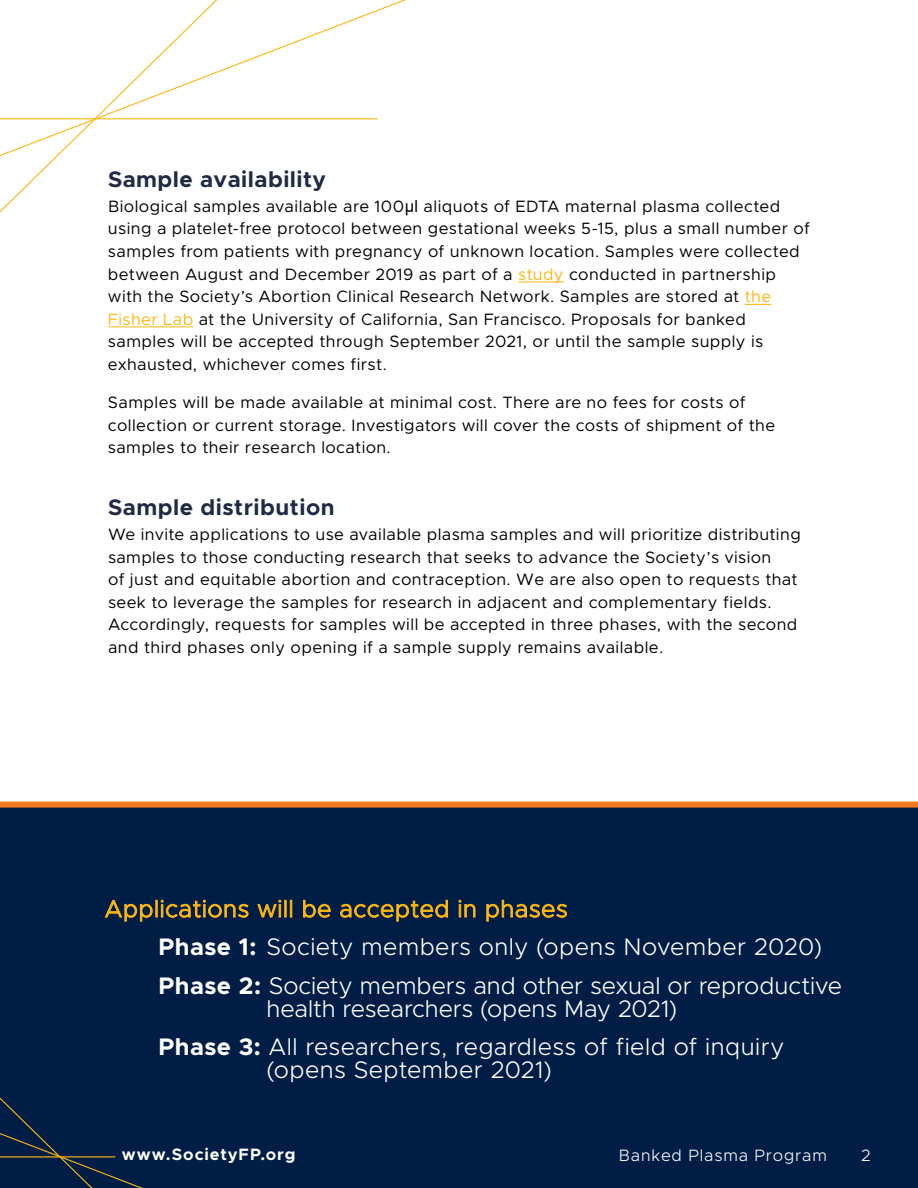
<style>
.page{position:relative;width:918px;height:1188px;background:#fff}
.page>*{position:absolute;margin:0;border:0;box-sizing:border-box;transform-origin:0 0}
.t1{font:300 24px/38.5px "Metropolis";letter-spacing:.01em;color:#fff}
.t2{font:700 22.5px "Metropolis";letter-spacing:.02em;color:#1f2a44}
.t3{font:16.5px/22.5px "Metropolis";letter-spacing:.02em;color:#000}
.t4{font:300 16.5px "Metropolis";letter-spacing:.05em;color:#fff}
.t5{font:700 16.5px "Metropolis";letter-spacing:.055em;color:#fff}
.s1{font-family:"Arial"}
.s2{color:#fdb714}
.s3{font-weight:300}
.s4{font-weight:700}
</style>
<div class="page">
<div style="left:0;top:805px;width:918px;height:383px;background:#001e45"></div>
<svg style="left:0;top:0;width:299px;height:213px"></svg>
<hr style="left:0;top:118px;width:377px;height:1px;background:#fdb714">
<div style="left:0;top:802px;width:918px;height:6px;background:#f47721"></div>
<svg style="left:0;top:1097px;width:143px;height:91px"></svg>
<hr style="left:0;top:1156px;width:115px;height:1px;background:#fdb714">
<hr style="left:108px;top:327px;width:85px;height:1px;background:#fdb714">
<svg style="left:745px;top:304px;width:26px;height:1px"></svg>
<hr style="left:518px;top:282px;width:46px;height:1px;background:#fdb714">
<h2 class="t2" style="left:108px;top:165px;width:220px">Sample availability</h2>
<p class="t3" style="left:108px;top:195px;width:703px">Biological samples available are 100<span class="s1">μl</span> aliquots of EDTA maternal plasma collected using a platelet-free protocol between gestational weeks 5-15, plus a small number of samples from patients with pregnancy of unknown location. Samples were collected between August and December 2019 as part of a <span class="s2">study</span> conducted in partnership with the Society’s Abortion Clinical Research Network. Samples are stored at <span class="s2">the Fisher Lab</span> at the University of California, San Francisco. Proposals for banked samples will be accepted through September 2021, or until the sample supply is exhausted, whichever comes first.</p>
<p class="t3" style="left:108px;top:391px;width:669px">Samples will be made available at minimal cost. There are no fees for costs of collection or current storage. Investigators will cover the costs of shipment of the samples to their research location.</p>
<h2 class="t2" style="left:108px;top:493px;width:228px">Sample distribution</h2>
<p class="t3" style="left:108px;top:523px;width:694px">We invite applications to use available plasma samples and will prioritize distributing samples to those conducting research that seeks to advance the Society’s vision<br>of just and equitable abortion and contraception. We are also open to request<span class="s3">s</span> that seek to leverage the samples for research in adjacent and complementary fields.<br>Accordingly, requests for samples will be accepted in three phases, with the second and third phases only opening if a sample supply remains available.</p>
<h1 class="t1" style="left:159px;top:889px;width:685px;text-indent:-54px"><span class="s2">Applications will be accepted in phases<br></span><span class="s4">Phase 1:</span> Society members only (opens November 2020)<br><span class="s4">Phase 2:</span> Society members and other sexual or reproductive</h1>
<h1 class="t1" style="left:159px;top:989px;width:628px;text-align:center">health researchers (opens May 2021)<br><span class="s4">Phase 3:</span> All researchers, regardless of field of inquiry</h1>
<h1 class="t1" style="left:267px;top:1050px;width:287px">(opens September 2021)</h1>
<p class="t5" style="left:122px;top:1144px;width:175px">www.SocietyFP.org</p>
<p class="t4" style="left:619px;top:1145px;width:210px">Banked Plasma Program</p>
<p class="t4" style="left:861px;top:1145px;width:11px">2</p>
</div>
